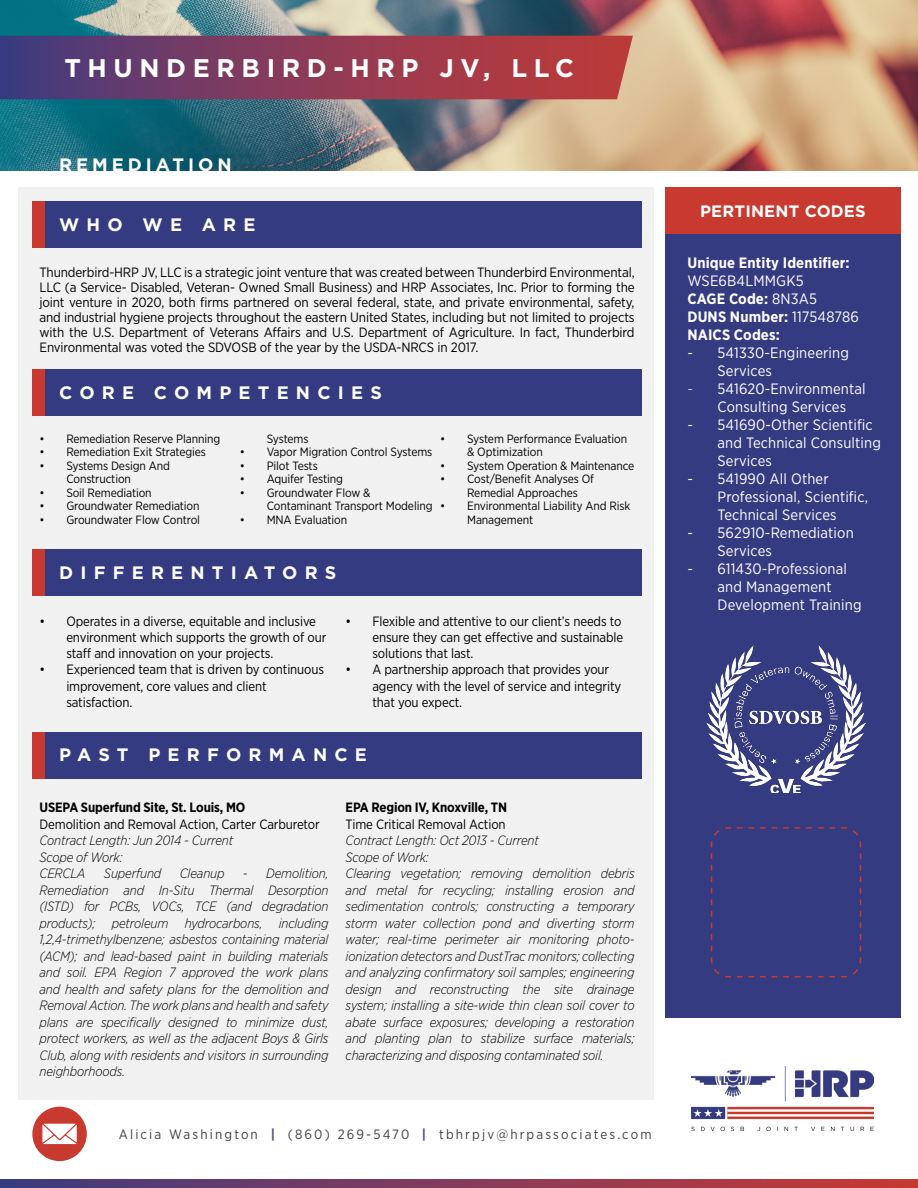
<style>
.page{position:relative;width:918px;height:1188px;background:#fff}
.page>*{position:absolute;margin:0;border:0;box-sizing:border-box;transform-origin:0 0}
.t1{font:700 25.5px "Gotham";letter-spacing:.26em;color:#fff}
.t2{font:700 18px "Gotham";letter-spacing:.4em;color:#fff}
.t3{font:700 18px "Gotham";letter-spacing:.22em;color:#fff}
.t4{font:700 16.5px "Gotham";letter-spacing:.01em;color:#fff}
.t5{font:15px/18px "Gotham Narrow";letter-spacing:.01em;color:#fff}
.t6{font:700 15px/18px "Gotham Narrow";letter-spacing:.01em;color:#fff}
.t7{font:italic 300 13.5px/16.5px "Gotham Narrow";letter-spacing:-.01em;color:#000}
.t8{font:13.5px/16.2px "Gotham Narrow";letter-spacing:-.01em;color:#000}
.t9{font:13.5px "Gotham Narrow";letter-spacing:.16em;color:#414042}
.t10{font:700 13.5px "Gotham Narrow";letter-spacing:-.01em;color:#000}
.t11{font:12px/13.5px "Gotham Narrow";letter-spacing:-.01em;color:#000}
.s1{font-weight:700;color:#464889}
.s2{font-weight:400}
.s3{font-weight:300}
</style>
<div class="page">
<div style="left:18px;top:187px;width:636px;height:913px;background:#f1f1f2"></div>
<div style="left:32px;top:201px;width:610px;height:47px;background:#343b81"></div>
<img style="left:0;top:0;width:918px;height:170px">
<svg style="left:0;top:36px;width:633px;height:63px;background:#883c59"></svg>
<img style="left:692px;top:1066px;width:182px;height:64px">
<svg style="left:0;top:1180px;width:918px;height:8px;background:#843a5a"></svg>
<div style="left:32px;top:369px;width:610px;height:47px;background:#343b81"></div>
<div style="left:32px;top:549px;width:610px;height:47px;background:#343b81"></div>
<div style="left:665px;top:225px;width:236px;height:793px;background:#343b81"></div>
<div style="left:665px;top:187px;width:236px;height:46px;background:#c8392f"></div>
<div style="left:32px;top:201px;width:13px;height:47px;background:#c8392f"></div>
<div style="left:32px;top:369px;width:13px;height:47px;background:#c8392f"></div>
<div style="left:32px;top:549px;width:13px;height:47px;background:#c8392f"></div>
<div style="left:32px;top:732px;width:610px;height:46px;background:#343b81"></div>
<div style="left:32px;top:732px;width:13px;height:46px;background:#c8392f"></div>
<img style="left:707px;top:646px;width:158px;height:146px">
<svg style="left:710px;top:827px;width:152px;height:151px"></svg>
<div style="left:32px;top:1107px;width:55px;height:54px;background:#c8392f;border-radius:50%"></div>
<svg style="left:42px;top:1124px;width:35px;height:20px"></svg>
<h1 class="t1" style="left:64px;top:51px;width:511px">THUNDERBIRD-HRP JV, LLC</h1>
<h2 class="t3" style="left:59px;top:153px;width:174px">REMEDIATION</h2>
<h2 class="t2" style="left:59px;top:213px;width:198px">WHO WE ARE</h2>
<p class="t8" style="left:40px;top:265px;width:597px;line-height:15px;text-align:justify">Thunderbird-HRP JV, LLC is a strategic joint venture that was created between Thunderbird Environmental, LLC (a Service- Disabled, Veteran- Owned Small Business) and HRP Associates, Inc. Prior to forming the joint venture in 2020, both firms partnered on several federal, state, and private environmental, safety, and industrial hygiene projects throughout the eastern United States, including but not limited to projects with the U.S. Department of Veterans Affairs and U.S. Department of Agriculture. In fact, Thunderbird Environmental was voted the SDVOSB of the year by the USDA-NRCS in 2017.</p>
<h2 class="t2" style="left:59px;top:380px;width:324px">CORE COMPETENCIES</h2>
<p class="t11" style="left:40px;top:432px;width:182px">• Remediation Reserve Planning</p>
<p class="t11" style="left:40px;top:445px;width:168px">• Remediation Exit Strategies</p>
<p class="t11" style="left:66px;top:459px;width:105px;text-indent:-27px">• Systems Design And<br>Construction</p>
<p class="t11" style="left:40px;top:486px;width:114px">• Soil Remediation</p>
<p class="t11" style="left:40px;top:499px;width:162px">• Groundwater Remediation</p>
<p class="t11" style="left:40px;top:513px;width:162px">• Groundwater Flow Control</p>
<p class="t11" style="left:267px;top:432px;width:43px">Systems</p>
<p class="t11" style="left:240px;top:445px;width:194px">• Vapor Migration Control Systems</p>
<p class="t11" style="left:240px;top:459px;width:79px">• Pilot Tests</p>
<p class="t11" style="left:240px;top:472px;width:105px">• Aquifer Testing</p>
<p class="t11" style="left:267px;top:486px;width:167px;text-indent:-27px">• Groundwater Flow &amp;<br>Contaminant Transport Modeling</p>
<p class="t11" style="left:240px;top:513px;width:109px">• MNA Evaluation</p>
<p class="t11" style="left:467px;top:432px;width:162px;text-indent:-27px">• System Performance Evaluation &amp; Optimization</p>
<p class="t11" style="left:440px;top:459px;width:196px">• System Operation &amp; Maintenance</p>
<p class="t11" style="left:467px;top:472px;width:129px;text-indent:-27px">• Cost/Benefit Analyses Of<br>Remedial Approaches</p>
<p class="t11" style="left:467px;top:499px;width:165px;text-indent:-27px">• Environmental Liability And Risk<br>Management</p>
<h2 class="t2" style="left:59px;top:560px;width:279px">DIFFERENTIATORS</h2>
<p class="t8" style="left:66px;top:613px;width:262px;text-indent:-27px">• Operates in a diverse, equitable and inclusive environment which supports the growth of our staff and innovation on your projects.</p>
<p class="t8" style="left:66px;top:661px;width:259px;text-indent:-27px">• Experienced team that is driven by continuous improvement, core values and client satisfaction.</p>
<p class="t8" style="left:372px;top:613px;width:252px;text-align:justify;text-indent:-27px">• Flexible and attentive to our client’s needs to ensure they can get effective and sustainable solutions that last.</p>
<p class="t8" style="left:372px;top:661px;width:250px;text-indent:-27px">• A partnership approach that provides your agency with the level of service and integrity that you expect.</p>
<h2 class="t2" style="left:59px;top:743px;width:309px">PAST PERFORMANCE</h2>
<p class="t10" style="left:40px;top:799px;width:208px">USEPA Superfund Site, St. Louis, MO</p>
<p class="t8" style="left:40px;top:815px;width:282px">Demolition and Removal Action, Carter Carburetor</p>
<p class="t7" style="left:40px;top:832px;width:195px">Contract Length: Jun 2014 - Current<br>Scope of Work:<br>CERCLA</p>
<p class="t7" style="left:104px;top:865px;width:59px">Superfund</p>
<p class="t7" style="left:180px;top:865px;width:46px">Cleanup</p>
<p class="t7" style="left:40px;top:865px;width:291px;text-align:justify;text-indent:203px">- Demolition, Remediation and In-Situ Thermal Desorption (ISTD) for PCBs, VOCs, TCE (and degradation products); petroleum hydrocarbons, including 1,2,4-trimethylbenzene; asbestos containing material (ACM); and lead-based paint in building materials and soil. EPA Region 7 approved the work plans and health and safety plans for the demolition and Removal Action. The work plans and health and safety plans are specifically designed to minimize dust, protect workers, as well as the adjacent Boys &amp; Girls Club, along with residents and visitors in surrounding neighborhoods.</p>
<p class="t10" style="left:346px;top:799px;width:163px">EPA Region IV, Knoxville, TN</p>
<p class="t8" style="left:346px;top:815px;width:162px">Time Critical Removal Action</p>
<p class="t7" style="left:346px;top:832px;width:291px">Contract Length: Oct 2013 - Current<br>Scope of Work:<br>Clearing vegetation; removing demolition debris and metal for recycling; installing erosion and sedimentation controls; constructing a temporary storm water collection pond and diverting storm water; real-time perimeter air monitoring photo&shy;ionization detectors and DustTrac monitors; collecting and analyzing confirmatory soil samples; engineering design and reconstructing the site drainage system; installing a site-wide thin clean soil cover to abate surface exposures; developing a restoration and planting plan to stabilize surface materials; characterizing and disposing contaminated soil.</p>
<p class="t9" style="left:119px;top:1126px;width:534px">Alicia Washington <span class="s1">|</span> (860) 269-5470 <span class="s1">|</span> tbhrpjv@hrpassociates.com</p>
<p class="t4" style="left:700px;top:200px;width:167px">PERTINENT CODES</p>
<p class="t6" style="left:687px;top:254px;width:164px">Unique Entity Identifier:</p>
<p class="t6" style="left:687px;top:272px;width:173px"><span class="s2">WSE6B4LMMGK5<br></span>CAGE Code: <span class="s2">8N3A5<br></span>DUNS Number: <span class="s2">117548786<br></span>NAICS Codes:</p>
<p class="t5" style="left:718px;top:343px;width:133px;text-indent:-30px">- 541330-Engineering<br>Services</p>
<p class="t5" style="left:718px;top:379px;width:150px;text-indent:-30px"><span class="s3">-</span> 541620-Environmental<br>Consulting Services</p>
<p class="t5" style="left:718px;top:415px;width:165px;text-indent:-30px">- 541690-Other Scientific and Technical Consulting<br>Services</p>
<p class="t5" style="left:718px;top:469px;width:152px;text-indent:-30px">- 541990 All Other<br>Professional, Scientific,<br>Technical Services</p>
<p class="t5" style="left:718px;top:523px;width:138px;text-indent:-30px">- 562910-Remediation<br>Services</p>
<p class="t5" style="left:718px;top:559px;width:146px;text-indent:-30px">- 611430-Professional and Management<br>Development Training</p>
</div>
